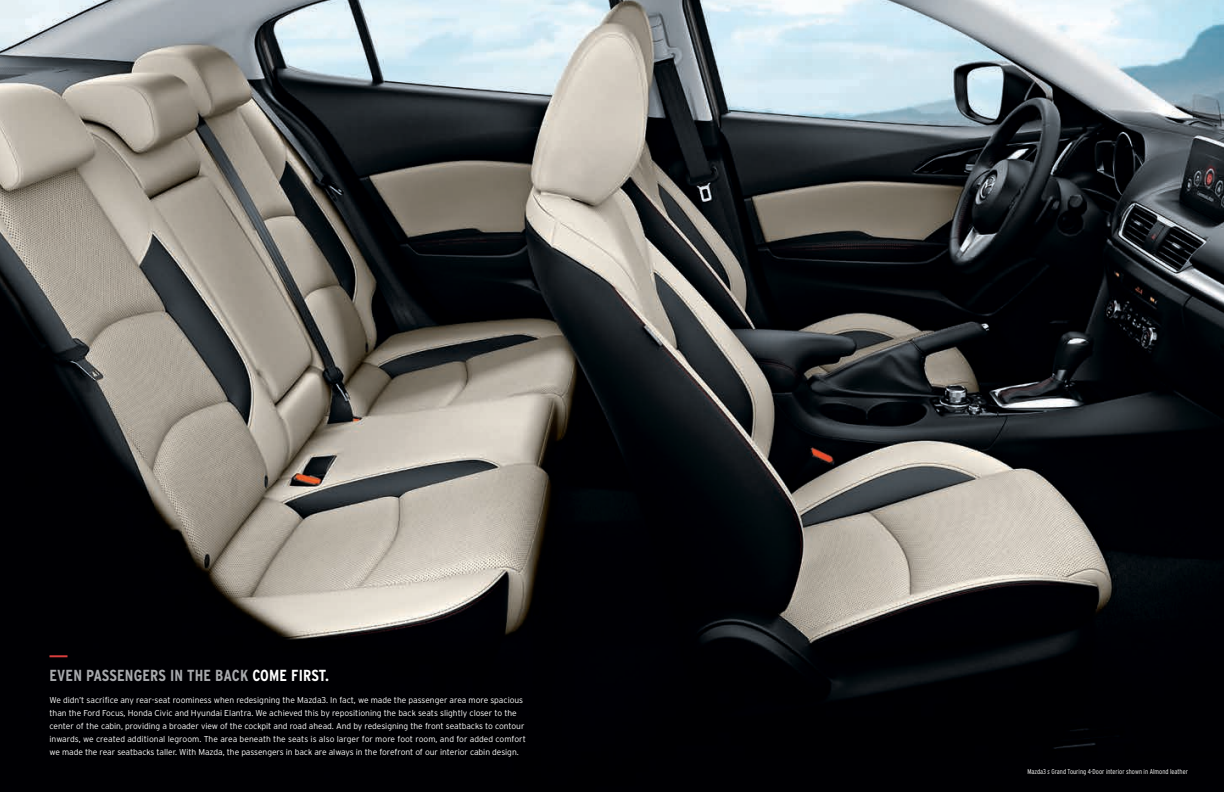
<style>
.page{position:relative;width:1224px;height:792px;background:#fff}
.page>*{position:absolute;margin:0;border:0;box-sizing:border-box;transform-origin:0 0}
.Head{font:700 condensed 16px "Interstate";letter-spacing:.01em;color:#a7a9ac}
.Body{font:300 8.5px/13px "Interstate";letter-spacing:-.005em;color:#fff}
.Vehicle_Identifier{font:300 condensed 7px "Interstate";color:#fff}
.s1{color:#fff}
.s2{font-style:italic}
</style>
<div class="page">
<img style="left:0;top:0;width:1224px;height:792px">
<svg style="left:50px;top:655px;width:18px;height:2px"></svg>
<p class="Head" style="left:50px;top:666px;width:281px">EVEN PASSENGERS IN THE BACK <span class="s1">COME FIRST.</span></p>
<p class="Body" style="left:50px;top:694px;width:478px">We didn’t sacrifice any rear-seat roominess when redesigning the Mazda3. In fact, we made the passenger area more spacious than the Ford Focus, Honda Civic and Hyundai Elantra. We achieved this by repositioning the back seats slightly closer to the center of the cabin, providing a broader view of the cockpit and road ahead. And by redesigning the front seatbacks to contour inwards, we created additional legroom. The area beneath the seats is also larger for more foot room, and for added comfort we made the rear seatbacks taller. With Mazda, the passengers in back are always in the forefront of our interior cabin design.</p>
<p class="Vehicle_Identifier" style="left:1027px;top:767px;width:162px">Mazda3 <span class="s2">s</span> Grand Touring 4-Door interior shown in Almond leather</p>
</div>
